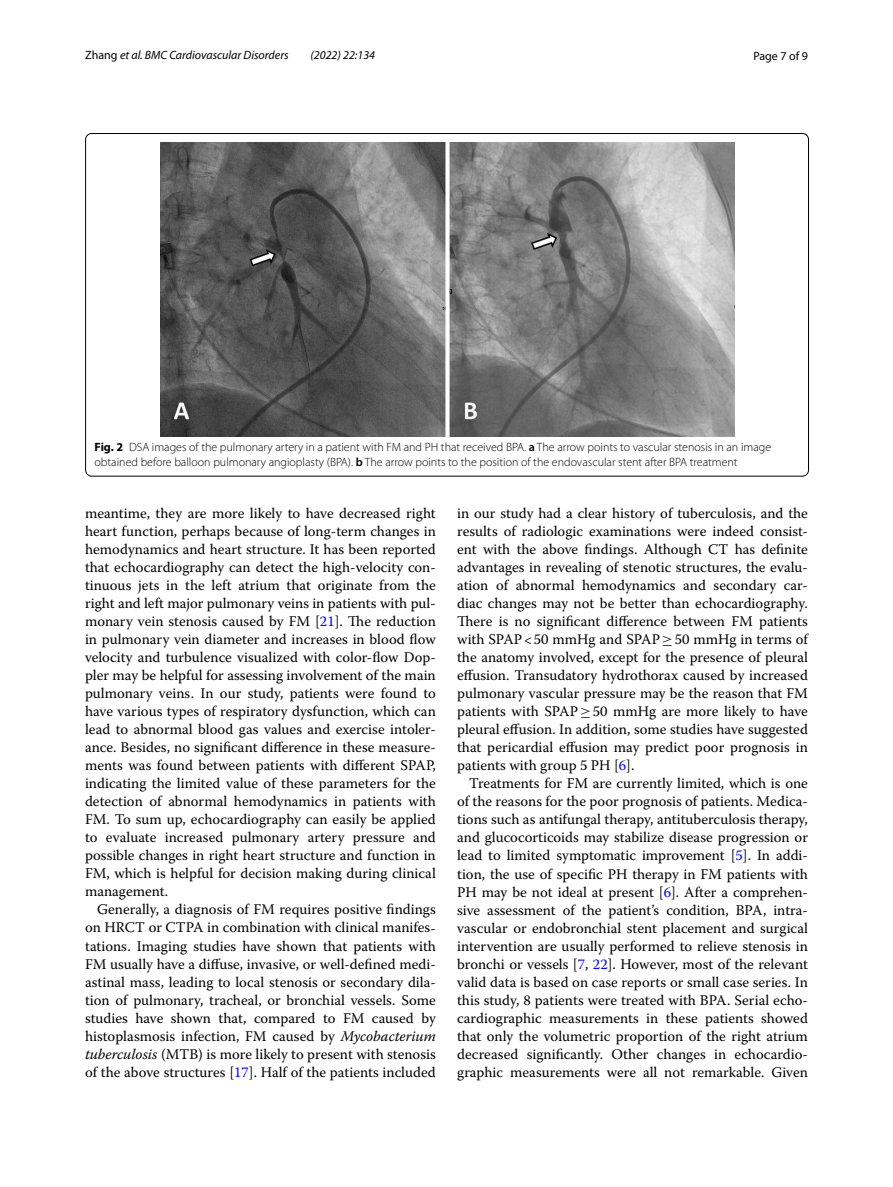
<style>
.page{position:relative;width:893px;height:1187px;background:#fff}
.page>*{position:absolute;margin:0;border:0;box-sizing:border-box;transform-origin:0 0}
.t1{font:14.7px/18px "Warnock Pro";color:#000;text-align:justify}
.t2{font:300 12px/15px "Myriad Pro";color:#000}
.t3{font:italic 12px "Myriad Pro";color:#000}
.t4{font:12px "Myriad Pro";color:#000}
.s1{font-style:normal}
.s2{font-weight:700}
.s3{font-weight:600}
.s4{color:#00f}
.s5{font-style:italic}
.s6{font-family:"MTSY"}
</style>
<div class="page">
<img style="left:160px;top:142px;width:574px;height:294px">
<p class="t3" style="left:85px;top:48px;width:205px"><span class="s1">Zhang</span> et al. BMC Cardiovascular Disorders</p>
<p class="t3" style="left:310px;top:48px;width:66px">(2022) 22:134</p>
<p class="t4" style="left:753px;top:48px;width:56px">Page 7 of 9</p>
<p class="t2" style="left:95px;top:440px;width:678px"><span class="s2">Fig. 2</span> DSA images of the pulmonary artery in a patient with FM and PH that received BPA. <span class="s3">a</span> The arrow points to vascular stenosis in an image obtained before balloon pulmonary angioplasty (BPA). <span class="s3">b</span> The arrow points to the position of the endovascular stent after BPA treatment</p>
<p class="t1" style="left:85px;top:504px;width:352px">meantime, they are more likely to have decreased right heart function, perhaps because of long-term changes in hemodynamics and heart structure. It has been reported that echocardiography can detect the high-velocity con&shy;tinuous jets in the left atrium that originate from the right and left major pulmonary veins in patients with pul&shy;monary vein stenosis caused by FM [<span class="s4">21</span>]. The reduction in pulmonary vein diameter and increases in blood flow velocity and turbulence visualized with color-flow Dop&shy;pler may be helpful for assessing involvement of the main pulmonary veins. In our study, patients were found to have various types of respiratory dysfunction, which can lead to abnormal blood gas values and exercise intoler&shy;ance. Besides, no significant difference in these measure&shy;ments was found between patients with different SPAP, indicating the limited value of these parameters for the detection of abnormal hemodynamics in patients with FM. To sum up, echocardiography can easily be applied to evaluate increased pulmonary artery pressure and possible changes in right heart structure and function in FM, which is helpful for decision making during clinical management.</p>
<p class="t1" style="left:85px;top:900px;width:352px;text-indent:12px">Generally, a diagnosis of FM requires positive findings on HRCT or CTPA in combination with clinical manifes&shy;tations. Imaging studies have shown that patients with FM usually have a diffuse, invasive, or well-defined medi&shy;astinal mass, leading to local stenosis or secondary dila&shy;tion of pulmonary, tracheal, or bronchial vessels. Some studies have shown that, compared to FM caused by histoplasmosis infection, FM caused by <span class="s5">Mycobacterium tuberculosis</span> (MTB) is more likely to present with stenosis of the above structures [<span class="s4">17</span>]. Half of the patients included</p>
<p class="t1" style="left:457px;top:504px;width:352px">in our study had a clear history of tuberculosis, and the results of radiologic examinations were indeed consist&shy;ent with the above findings. Although CT has definite advantages in revealing of stenotic structures, the evalu&shy;ation of abnormal hemodynamics and secondary car&shy;diac changes may not be better than echocardiography.<br>There is no significant difference between FM patients with SPAP&lt;50 mmHg and SPAP<span class="s6">≥</span>50 mmHg in terms of the anatomy involved, except for the presence of pleural effusion. Transudatory hydrothorax caused by increased pulmonary vascular pressure may be the reason that FM patients with SPAP<span class="s6">≥</span>50 mmHg are more likely to have pleural effusion. In addition, some studies have suggested that pericardial effusion may predict poor prognosis in patients with group 5 PH [<span class="s4">6</span>].</p>
<p class="t1" style="left:457px;top:774px;width:352px;text-indent:12px">Treatments for FM are currently limited, which is one of the reasons for the poor prognosis of patients. Medica&shy;tions such as antifungal therapy, antituberculosis therapy, and glucocorticoids may stabilize disease progression or lead to limited symptomatic improvement [<span class="s4">5</span>]. In addi&shy;tion, the use of specific PH therapy in FM patients with PH may be not ideal at present [<span class="s4">6</span>]. After a comprehen&shy;sive assessment of the patient’s condition, BPA, intra&shy;vascular or endobronchial stent placement and surgical intervention are usually performed to relieve stenosis in bronchi or vessels [<span class="s4">7</span>, <span class="s4">22</span>]. However, most of the relevant valid data is based on case reports or small case series. In this study, 8 patients were treated with BPA. Serial echo&shy;cardiographic measurements in these patients showed that only the volumetric proportion of the right atrium decreased significantly. Other changes in echocardio&shy;graphic measurements were all not remarkable. Given</p>
</div>
